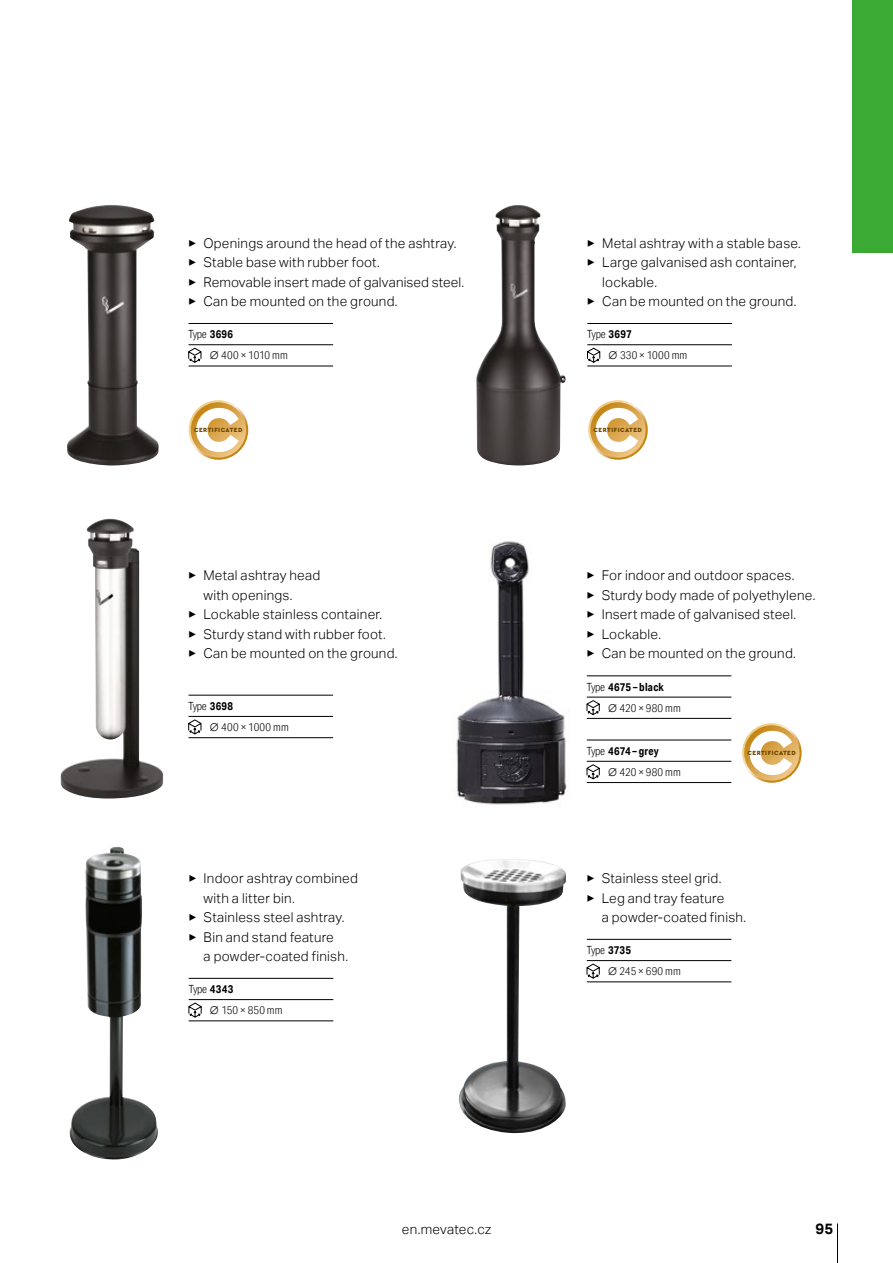
<style>
.page{position:relative;width:893px;height:1263px;background:#fff}
.page>*{position:absolute;margin:0;border:0;box-sizing:border-box;transform-origin:0 0}
.t1{font:700 15px "Aktiv Grotesk";color:#000}
.t2{font:300 13.5px/19.5px "Aktiv Grotesk";letter-spacing:.02em;color:#000}
.t3{font:300 11.25px/21.3px "Aktiv Grotesk Cd";letter-spacing:.015em;color:#000}
.t4{font:300 11.25px/21.3px "Aktiv Grotesk Cd";letter-spacing:-.02em;color:#000}
.t5{font:300 11.25px/21.3px "Aktiv Grotesk Cd";letter-spacing:-.01em;color:#000}
.t6{font:300 11.25px/21.3px "Aktiv Grotesk Cd";letter-spacing:-.005em;color:#000}
.t7{font:900 6.3px "Cera Pro";letter-spacing:.075em;color:#6a4600}
.s1{font-weight:700}
.s2{font-family:"Aktiv Grotesk"}
</style>
<div class="page">
<div style="left:853px;top:0;width:40px;height:253px;background:#3aaa35"></div>
<hr style="left:837px;top:1223px;width:1px;height:40px;background:#000">
<img style="left:69px;top:847px;width:89px;height:312px">
<img style="left:459px;top:859px;width:107px;height:274px">
<svg style="left:188px;top:978px;width:145px;height:43px"></svg>
<svg style="left:586px;top:939px;width:145px;height:43px"></svg>
<hr style="left:587px;top:366px;width:145px;height:1px;background:#000">
<svg style="left:587px;top:323px;width:145px;height:43px"></svg>
<svg style="left:188px;top:695px;width:145px;height:43px"></svg>
<img style="left:67px;top:205px;width:92px;height:261px">
<img style="left:476px;top:205px;width:90px;height:260px">
<img style="left:61px;top:519px;width:102px;height:279px">
<hr style="left:189px;top:366px;width:144px;height:1px;background:#000">
<svg style="left:188px;top:323px;width:145px;height:43px"></svg>
<svg style="left:189px;top:400px;width:59px;height:60px"></svg>
<svg style="left:191px;top:402px;width:55px;height:56px"></svg>
<svg style="left:196px;top:408px;width:43px;height:44px"></svg>
<svg style="left:588px;top:400px;width:60px;height:60px"></svg>
<svg style="left:590px;top:402px;width:56px;height:56px"></svg>
<svg style="left:595px;top:408px;width:43px;height:44px"></svg>
<img style="left:456px;top:541px;width:111px;height:264px">
<hr style="left:587px;top:718px;width:144px;height:1px;background:#000">
<svg style="left:586px;top:676px;width:145px;height:42px"></svg>
<hr style="left:587px;top:782px;width:144px;height:1px;background:#000">
<svg style="left:586px;top:740px;width:145px;height:40px"></svg>
<svg style="left:742px;top:723px;width:60px;height:60px"></svg>
<svg style="left:744px;top:725px;width:56px;height:56px"></svg>
<svg style="left:749px;top:731px;width:43px;height:44px"></svg>
<p class="t2" style="left:188px;top:233px;width:277px">▶ Openings around the head of the ashtray. ▶ Stable base with rubber foot.<br>▶ Removable insert made of galvanised steel. ▶ Can be mounted on the ground.</p>
<p class="t2" style="left:587px;top:233px;width:215px">▶ Metal ashtray with a stable base.</p>
<p class="t2" style="left:587px;top:253px;width:211px">▶ Large galvanised ash container,</p>
<p class="t2" style="left:602px;top:272px;width:56px">lockable.</p>
<p class="t2" style="left:587px;top:292px;width:211px">▶ Can be mounted on the ground.</p>
<p class="t3" style="left:609px;top:323px;width:80px;text-indent:-21px">Type <span class="s1">3697<br></span><span class="s2">∅</span> 330 × 1000 mm</p>
<p class="t4" style="left:210px;top:323px;width:80px;text-indent:-21px">Type <span class="s1">3696<br></span><span class="s2">∅</span> 400 × 1010 mm</p>
<p class="t7" style="left:194px;top:426px;width:50px">CERTIFICATED</p>
<p class="t7" style="left:594px;top:426px;width:50px">CERTIFICATED</p>
<p class="t2" style="left:189px;top:566px;width:133px">▶ Metal ashtray head</p>
<p class="t2" style="left:203px;top:585px;width:91px">with openings.</p>
<p class="t2" style="left:189px;top:605px;width:195px">▶ Lockable stainless container.</p>
<p class="t2" style="left:189px;top:624px;width:199px">▶ Sturdy stand with rubber foot.</p>
<p class="t2" style="left:189px;top:644px;width:211px">▶ Can be mounted on the ground.</p>
<p class="t3" style="left:210px;top:695px;width:80px;text-indent:-21px">Type <span class="s1">3698<br></span><span class="s2">∅</span> 400 × 1000 mm</p>
<p class="t2" style="left:189px;top:869px;width:171px">▶ Indoor ashtray combined</p>
<p class="t2" style="left:204px;top:888px;width:93px">with a litter bin.</p>
<p class="t2" style="left:189px;top:908px;width:157px">▶ Stainless steel ashtray.</p>
<p class="t2" style="left:189px;top:927px;width:147px">▶ Bin and stand feature</p>
<p class="t2" style="left:204px;top:947px;width:146px">a powder-coated finish.</p>
<p class="t5" style="left:210px;top:978px;width:74px;text-indent:-21px">Type <span class="s1">4343<br></span><span class="s2">∅</span> 150 × 850 mm</p>
<p class="t2" style="left:587px;top:566px;width:230px">▶ For indoor and outdoor spaces.<br>▶ Sturdy body made of polyethylene. ▶ Insert made of galvanised steel.<br>▶ Lockable.<br>▶ Can be mounted on the ground.</p>
<p class="t3" style="left:608px;top:676px;width:74px;text-indent:-21px">Type <span class="s1">4675 – black<br></span><span class="s2">∅</span> 420 × 980 mm</p>
<p class="t3" style="left:608px;top:740px;width:74px;text-indent:-21px">Type <span class="s1">4674 – grey<br></span><span class="s2">∅</span> 420 × 980 mm</p>
<p class="t7" style="left:747px;top:749px;width:50px">CERTIFICATED</p>
<p class="t2" style="left:587px;top:869px;width:136px">▶ Stainless steel grid.</p>
<p class="t2" style="left:587px;top:888px;width:139px">▶ Leg and tray feature</p>
<p class="t2" style="left:602px;top:908px;width:146px">a powder-coated finish.</p>
<p class="t6" style="left:608px;top:939px;width:74px;text-indent:-21px">Type <span class="s1">3735<br></span><span class="s2">∅</span> 245 × 690 mm</p>
<p class="t2" style="left:402px;top:1219px;width:91px">en.mevatec.cz</p>
<p class="t1" style="left:815px;top:1220px;width:19px">95</p>
</div>
